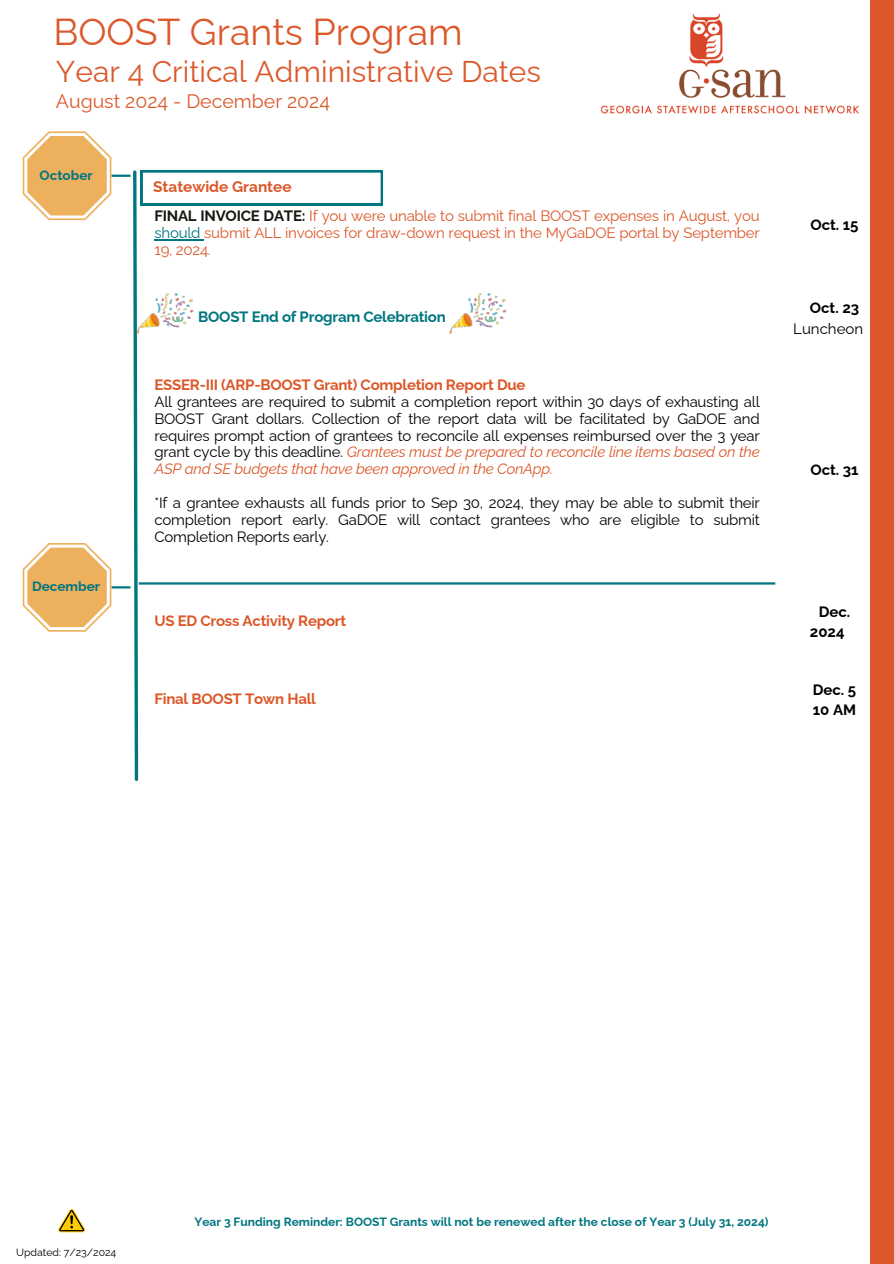
<style>
.page{position:relative;width:894px;height:1264px;background:#fff}
.page>*{position:absolute;margin:0;border:0;box-sizing:border-box;transform-origin:0 0}
.t1{font:37.5px "Raleway";color:#dc582a}
.t2{font:30px "Raleway";color:#dc582a}
.t3{font:19.5px "Raleway";color:#dc582a}
.t4{font:700 15.45px "Raleway";color:#dc582a}
.t5{font:15px/16.8px "Raleway";letter-spacing:-.015em;color:#000;text-align:justify}
.t6{font:15px/16.8px "Raleway";letter-spacing:-.015em;color:#dc582a;text-align:justify}
.t7{font:700 15px "Raleway";letter-spacing:-.015em;color:#dc582a}
.t8{font:700 15px "Raleway";color:#000}
.t9{font:700 15px "Raleway";letter-spacing:-.015em;color:#007681}
.t10{font:700 13.5px "Raleway";color:#007681}
.t11{font:700 12px "Raleway";color:#007681}
.t12{font:10.5px "Raleway";color:#000}
.s1{font-weight:700;color:#171810}
.s2{color:#007681}
.s3{font-style:italic;color:#dc582a}
</style>
<div class="page">
<hr style="left:139px;top:582px;width:636px;height:2px;background:#007681">
<div style="left:870px;top:0;width:23px;height:1263px;background:#dc582a"></div>
<svg style="left:58px;top:1209px;width:28px;height:23px"></svg>
<img style="left:600px;top:13px;width:260px;height:101px">
<img style="left:449px;top:293px;width:58px;height:41px">
<svg style="left:23px;top:131px;width:360px;height:650px"></svg>
<p class="t1" style="left:53px;top:10px;width:411px">BOOST Grants Program</p>
<p class="t3" style="left:56px;top:89px;width:275px">August 2024 - December 2024</p>
<p class="t2" style="left:56px;top:54px;width:486px">Year 4 Critical Administrative Dates</p>
<p class="t10" style="left:40px;top:167px;width:55px">October</p>
<p class="t10" style="left:32px;top:578px;width:69px">December</p>
<h5 class="t4" style="left:153px;top:177px;width:140px">Statewide Grantee</h5>
<p class="t6" style="left:154px;top:207px;width:606px"><span class="s1">FINAL INVOICE DATE:</span> If you were unable to submit final BOOST expenses in August, you <span class="s2">should</span> submit ALL invoices for draw-down request in the MyGaDOE portal by September 19, 2024.</p>
<h1 class="t8" style="left:810px;top:216px;width:50px">Oct. 15</h1>
<h2 class="t9" style="left:198px;top:308px;width:249px">BOOST End of Program Celebration</h2>
<h5 class="t7" style="left:154px;top:376px;width:372px">ESSER-III (ARP-BOOST Grant) Completion Report Due</h5>
<p class="t5" style="left:154px;top:393px;width:606px">All grantees are required to submit a completion report within 30 days of exhausting all BOOST Grant dollars. Collection of the report data will be facilitated by GaDOE and requires prompt action of grantees to reconcile all expenses reimbursed over the 3 year grant cycle by this deadline. <span class="s3">Grantees must be prepared to reconcile line items based on the ASP and SE budgets that have been approved in the ConApp.</span></p>
<p class="t5" style="left:154px;top:494px;width:606px">*If a grantee exhausts all funds prior to Sep 30, 2024, they may be able to submit their completion report early. GaDOE will contact grantees who are eligible to submit Completion Reports early.</p>
<p class="t7" style="left:154px;top:612px;width:193px">US ED Cross Activity Report</p>
<p class="t7" style="left:154px;top:689px;width:163px">Final BOOST Town Hall</p>
<h3 class="t8" style="left:809px;top:299px;width:51px">Oct. 23</h3>
<p class="t5" style="left:793px;top:320px;width:71px">Luncheon</p>
<p class="t8" style="left:810px;top:461px;width:50px">Oct. 31</p>
<p class="t8" style="left:818px;top:603px;width:33px">Dec.</p>
<p class="t8" style="left:809px;top:623px;width:36px">2024</p>
<p class="t8" style="left:812px;top:680px;width:45px">Dec. 5</p>
<p class="t8" style="left:812px;top:701px;width:45px">10 AM</p>
<h4 class="t12" style="left:16px;top:1246px;width:102px">Updated: 7/23/2024</h4>
<p class="t11" style="left:194px;top:1214px;width:575px">Year 3 Funding Reminder: BOOST Grants will not be renewed after the close of Year 3 (July 31, 2024)</p>
</div>
